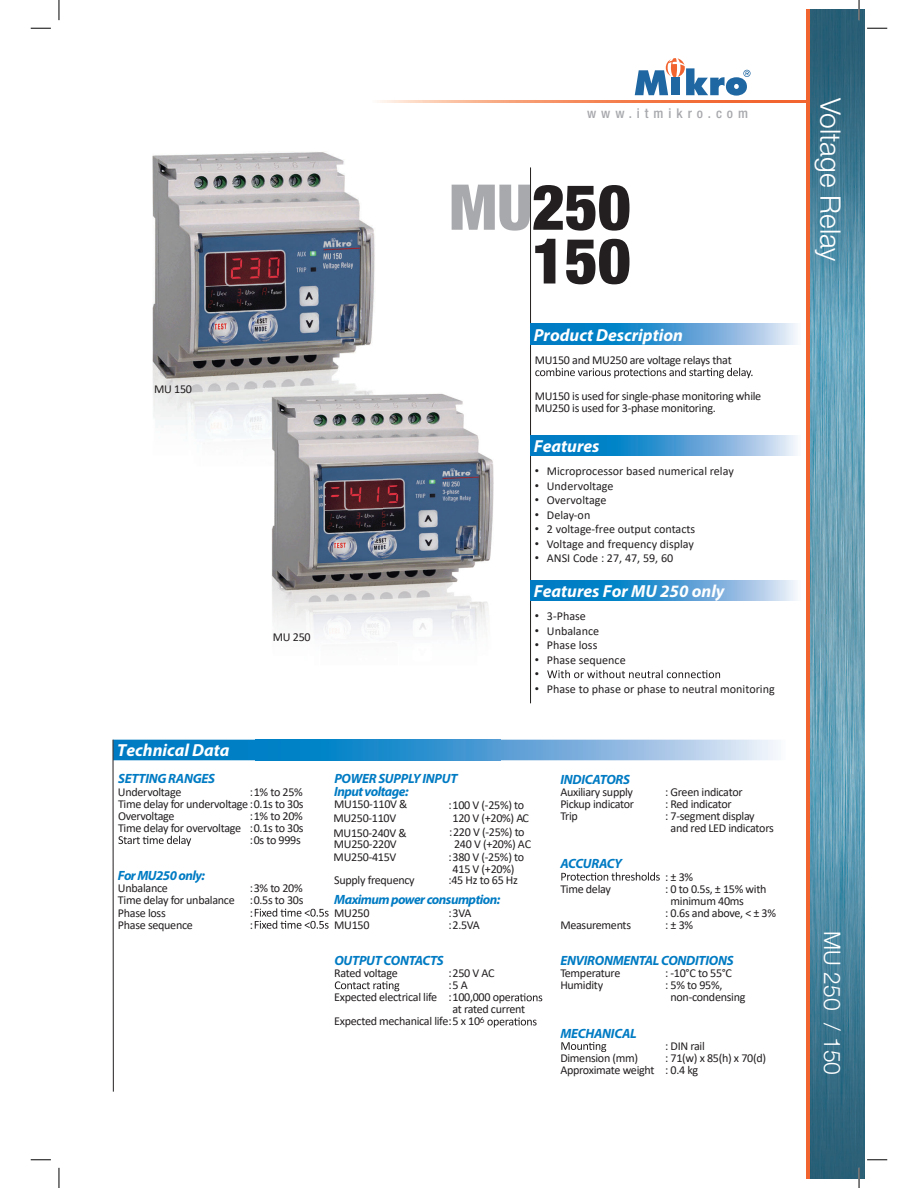
<style>
.page{position:relative;width:918px;height:1188px;background:#fff}
.page>*{position:absolute;margin:0;border:0;box-sizing:border-box;transform-origin:0 0}
.t1{font:900 condensed 63.15px "Helvetica Neue";color:#231f20}
.t2{font:300 28.2px "Helvetica Neue LT Pro";color:#fff}
.t3{font:300 22.8px "Helvetica Neue LT Pro";color:#fff}
.t4{font:italic 700 17.4px "Myriad Pro";color:#fff}
.t5{font:italic 700 13.5px/12.1px "Myriad Pro";letter-spacing:-.02em;color:#007bc3}
.t6{font:italic 700 13.5px "Myriad Pro";letter-spacing:-.04em;color:#007bc3}
.t7{font:500 condensed 13.5px "Helvetica Neue";letter-spacing:.37em;color:#a8a9ad}
.t8{font:12.15px/12.1px "Calibri";letter-spacing:-.025em;color:#231f20}
.t9{font:12.15px "Calibri";color:#231f20}
.t10{font:12.15px "Arial";color:#231f20}
.s1{color:#a8a9ad}
.s2{font-family:"Arial"}
</style>
<div class="page">
<svg style="left:635px;top:58px;width:116px;height:38px"></svg>
<img style="left:809px;top:9px;width:56px;height:1170px">
<svg style="left:377px;top:100px;width:429px;height:3px"></svg>
<hr style="left:806px;top:9px;width:3px;height:1170px;background:#f2642f">
<svg style="left:114px;top:740px;width:664px;height:20px;background:#69abda"></svg>
<hr style="left:530px;top:167px;width:1px;height:536px;background:#231f20">
<hr style="left:113px;top:740px;width:1px;height:352px;background:#231f20">
<svg style="left:118px;top:836px;width:73px;height:10px"></svg>
<svg style="left:255px;top:908px;width:74px;height:21px"></svg>
<svg style="left:335px;top:981px;width:64px;height:10px"></svg>
<svg style="left:511px;top:993px;width:31px;height:8px"></svg>
<svg style="left:487px;top:1018px;width:50px;height:10px"></svg>
<svg style="left:561px;top:872px;width:99px;height:9px"></svg>
<svg style="left:561px;top:1042px;width:45px;height:10px"></svg>
<svg style="left:531px;top:435px;width:266px;height:21px;background:#4c9fd4"></svg>
<svg style="left:531px;top:580px;width:266px;height:21px;background:#4c9fd4"></svg>
<svg style="left:531px;top:324px;width:266px;height:20px;background:#4c9fd4"></svg>
<svg style="left:547px;top:670px;width:173px;height:8px"></svg>
<svg style="left:535px;top:368px;width:218px;height:10px"></svg>
<img style="left:152px;top:151px;width:223px;height:285px">
<img style="left:255px;top:393px;width:246px;height:368px">
<img style="left:255px;top:740px;width:246px;height:20px">
<img style="left:255px;top:384px;width:127px;height:197px">
<hr style="left:858px;top:0;width:2px;height:20px;background:#fff">
<hr style="left:858px;top:1168px;width:2px;height:20px;background:#fff">
<svg style="left:31px;top:28px;width:20px;height:1px"></svg>
<svg style="left:867px;top:28px;width:20px;height:1px"></svg>
<svg style="left:31px;top:1160px;width:20px;height:1px"></svg>
<svg style="left:867px;top:1160px;width:20px;height:1px"></svg>
<svg style="left:59px;top:0;width:1px;height:20px"></svg>
<svg style="left:59px;top:1168px;width:1px;height:20px"></svg>
<svg style="left:859px;top:0;width:1px;height:20px"></svg>
<svg style="left:859px;top:1168px;width:1px;height:20px"></svg>
<p class="t7" style="left:587px;top:108px;width:163px">www.itmikro.com</p>
<p class="t8" style="left:154px;top:384px;width:39px">MU 150</p>
<h3 class="t4" style="left:117px;top:744px;width:114px">Technical Data</h3>
<p class="t8" style="left:273px;top:632px;width:39px">MU 250</p>
<p class="t5" style="left:118px;top:774px;width:98px">SETTING RANGES</p>
<p class="t8" style="left:118px;top:786px;width:65px">Undervoltage</p>
<p class="t8" style="left:118px;top:786px;width:187px;text-align:justify;text-indent:132px">: 1% to 25% Time delay for undervoltage : 0.1s to 30s Overvoltage</p>
<p class="t8" style="left:118px;top:811px;width:187px;text-align:right">: 1% to 20%<br>Time delay for overvoltage : 0.1s to 30s : 0s to 999s</p>
<p class="t6" style="left:118px;top:871px;width:89px">For MU250 only:</p>
<p class="t8" style="left:118px;top:883px;width:51px">Unbalance</p>
<p class="t8" style="left:118px;top:883px;width:187px;text-align:justify;text-indent:132px">: 3% to 20% Time delay for unbalance : 0.5s to 30s Phase loss</p>
<p class="t8" style="left:250px;top:907px;width:5px">:</p>
<p class="t8" style="left:118px;top:920px;width:76px">Phase sequence</p>
<p class="t8" style="left:250px;top:920px;width:5px">:</p>
<h1 class="t1" style="left:449px;top:185px;width:183px"><span class="s1">MU</span>250</h1>
<h1 class="t1" style="left:532px;top:238px;width:100px">150</h1>
<h3 class="t4" style="left:534px;top:328px;width:151px">Product Description</h3>
<p class="t8" style="left:535px;top:355px;width:198px">MU150 and MU250 are voltage relays that</p>
<p class="t8" style="left:535px;top:391px;width:228px">MU150 is used for single-phase monitoring while<br>MU250 is used for 3-phase monitoring.</p>
<h3 class="t4" style="left:534px;top:440px;width:67px">Features</h3>
<p class="t9" style="left:535px;top:466px;width:201px"><span class="s2">•</span> Microprocessor based numerical relay</p>
<p class="t9" style="left:535px;top:480px;width:80px"><span class="s2">•</span> Undervoltage</p>
<p class="t9" style="left:535px;top:495px;width:73px"><span class="s2">•</span> Overvoltage</p>
<p class="t8" style="left:535px;top:509px;width:57px"><span class="s2">•</span> Delay-on</p>
<p class="t9" style="left:535px;top:524px;width:162px"><span class="s2">•</span> 2 voltage-free output contacts</p>
<p class="t9" style="left:535px;top:538px;width:161px"><span class="s2">•</span> Voltage and frequency display</p>
<p class="t9" style="left:535px;top:553px;width:140px"><span class="s2">•</span> ANSI Code : 27, 47, 59, 60</p>
<h3 class="t4" style="left:534px;top:585px;width:192px">Features For MU 250 only</h3>
<p class="t8" style="left:535px;top:611px;width:53px"><span class="s2">•</span> 3-Phase</p>
<p class="t9" style="left:535px;top:625px;width:66px"><span class="s2">•</span> Unbalance</p>
<p class="t9" style="left:535px;top:640px;width:64px"><span class="s2">•</span> Phase loss</p>
<p class="t9" style="left:535px;top:654px;width:92px"><span class="s2">•</span> Phase sequence</p>
<p class="t10" style="left:535px;top:667px;width:6px">•</p>
<p class="t9" style="left:535px;top:684px;width:242px"><span class="s2">•</span> Phase to phase or phase to neutral monitoring</p>
<p class="t5" style="left:334px;top:774px;width:125px">POWER SUPPLY INPUT<br>Input voltage:</p>
<p class="t8" style="left:334px;top:799px;width:75px">MU150-110V &amp;</p>
<p class="t8" style="left:449px;top:799px;width:82px;line-height:13.8px;text-align:center">:100 V (-25%) to<br>120 V (+20%) AC</p>
<p class="t8" style="left:334px;top:827px;width:75px">MU150-240V &amp;</p>
<p class="t8" style="left:449px;top:827px;width:77px">:220 V (-25%) to</p>
<p class="t8" style="left:334px;top:852px;width:64px">MU250-415V</p>
<p class="t8" style="left:449px;top:852px;width:77px">:380 V (-25%) to</p>
<p class="t8" style="left:334px;top:875px;width:82px">Supply frequency</p>
<p class="t8" style="left:449px;top:875px;width:71px">:45 Hz to 65 Hz</p>
<p class="t6" style="left:334px;top:895px;width:168px">Maximum power consumption:</p>
<p class="t8" style="left:334px;top:907px;width:37px">MU250</p>
<p class="t8" style="left:448px;top:907px;width:24px">: 3VA</p>
<p class="t8" style="left:334px;top:920px;width:37px">MU150</p>
<p class="t8" style="left:448px;top:920px;width:33px">: 2.5VA</p>
<p class="t5" style="left:334px;top:955px;width:111px">OUTPUT CONTACTS</p>
<p class="t8" style="left:334px;top:968px;width:65px">Rated voltage</p>
<p class="t8" style="left:449px;top:968px;width:48px">: 250 V AC</p>
<p class="t8" style="left:448px;top:980px;width:21px">: 5 A</p>
<p class="t8" style="left:334px;top:992px;width:178px">Expected electrical life : 100,000 ope</p>
<p class="t8" style="left:453px;top:1004px;width:74px">at rated current</p>
<p class="t8" style="left:334px;top:1016px;width:152px">Expected mechanical life : 5 x 10<sup>6</sup></p>
<p class="t8" style="left:333px;top:813px;width:64px">MU250-110V</p>
<p class="t8" style="left:334px;top:839px;width:64px">MU250-220V</p>
<p class="t8" style="left:454px;top:839px;width:79px">240 V (+20%) AC</p>
<p class="t8" style="left:453px;top:864px;width:63px">415 V (+20%)</p>
<p class="t5" style="left:560px;top:774px;width:71px">INDICATORS</p>
<p class="t8" style="left:560px;top:787px;width:74px">Auxiliary supply</p>
<p class="t8" style="left:665px;top:787px;width:79px">: Green indicator</p>
<p class="t8" style="left:560px;top:799px;width:75px">Pickup indicator</p>
<p class="t8" style="left:665px;top:799px;width:68px">: Red indicator</p>
<p class="t8" style="left:560px;top:811px;width:19px">Trip</p>
<p class="t8" style="left:671px;top:811px;width:105px;text-indent:-5px">: 7-segment display and red LED indicators</p>
<p class="t5" style="left:560px;top:859px;width:63px">ACCURACY</p>
<p class="t8" style="left:665px;top:871px;width:30px">: ± 3%</p>
<p class="t8" style="left:560px;top:883px;width:52px">Time delay</p>
<p class="t8" style="left:665px;top:883px;width:103px">: 0 to 0.5s, ± 15% with</p>
<p class="t8" style="left:671px;top:896px;width:75px">minimum 40ms</p>
<p class="t8" style="left:665px;top:908px;width:112px">: 0.6s and above, &lt; ± 3%</p>
<p class="t8" style="left:560px;top:920px;width:72px">Measurements</p>
<p class="t8" style="left:665px;top:920px;width:30px">: ± 3%</p>
<p class="t5" style="left:560px;top:955px;width:175px">ENVIRONMENTAL CONDITIONS</p>
<p class="t8" style="left:560px;top:968px;width:62px">Temperature</p>
<p class="t8" style="left:665px;top:968px;width:68px">: -10°C to 55°C</p>
<p class="t8" style="left:560px;top:980px;width:44px">Humidity</p>
<p class="t8" style="left:671px;top:980px;width:76px;text-indent:-5px">: 5% to 95%, non-condensing</p>
<p class="t5" style="left:560px;top:1028px;width:78px">MECHANICAL</p>
<p class="t8" style="left:665px;top:1041px;width:41px">: DIN rail</p>
<p class="t8" style="left:560px;top:1053px;width:79px">Dimension (mm)</p>
<p class="t8" style="left:560px;top:1053px;width:207px;text-indent:105px">: 71(w) x 85(h) x 70(d)<br>Approximate weight : 0.4 kg</p>
<h2 class="t2" style="left:847px;top:98px;width:165px;rotate:90deg">Voltage Relay</h2>
<h3 class="t3" style="left:845px;top:931px;width:145px;rotate:90deg">MU 250 / 150</h3>
</div>
